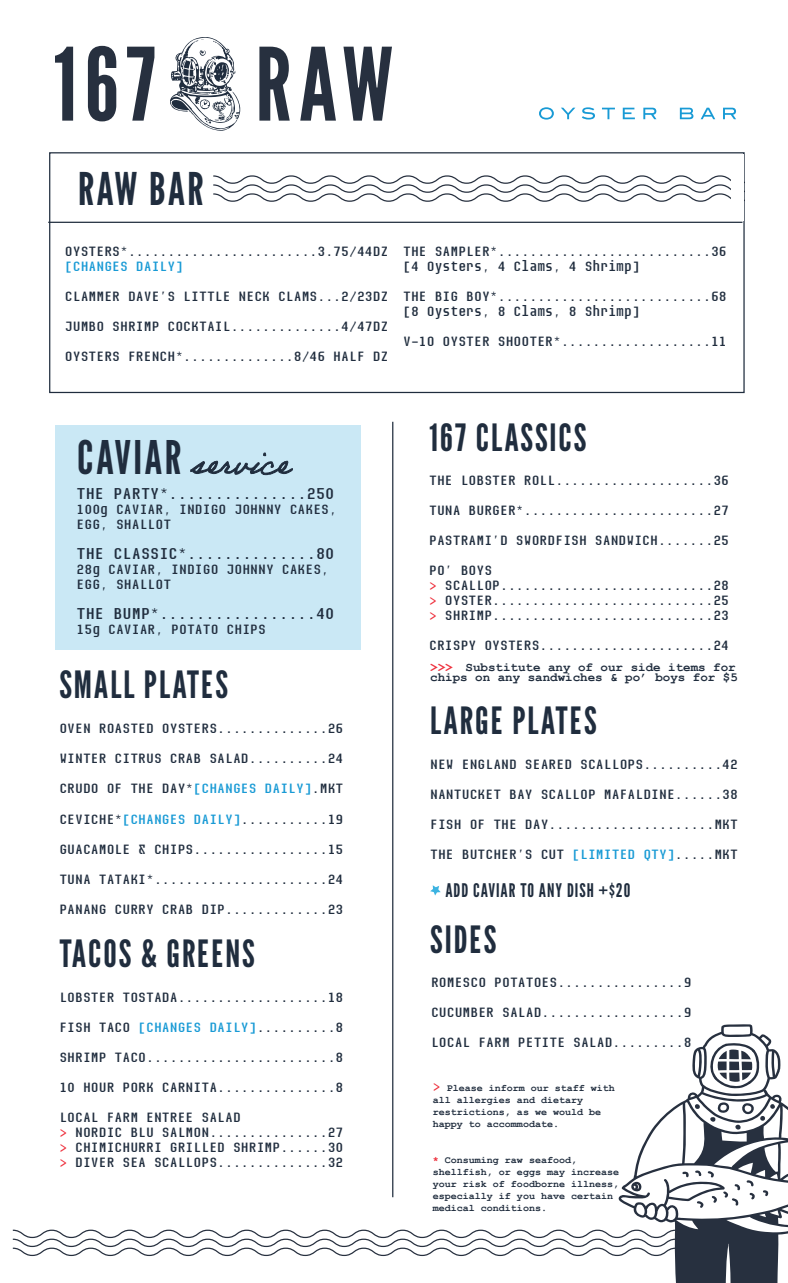
<style>
.page{position:relative;width:788px;height:1283px;background:#fff}
.page>*{position:absolute;margin:0;border:0;box-sizing:border-box;transform-origin:0 0}
.t1{font:46.25px "League Gothic";letter-spacing:.05em;color:#202d3e}
.t2{font:45px "League Gothic";letter-spacing:.05em;color:#202d3e}
.t3{font:37.5px "League Gothic";letter-spacing:.05em;color:#202d3e}
.t4{font:18.75px "League Gothic";letter-spacing:.05em;color:#202d3e}
.t5{font:17.5px "Audimat Mono";color:#202d3e}
.t6{font:15px/30px "Audimat Mono";color:#202d3e;text-align:justify}
.t7{font:15px "Audimat Mono";color:#189ad5}
.t8{font:700 12.5px/10px "Courier New";color:#202d3e}
.t9{font:700 10px/12px "Courier New";color:#202d3e}
.s1{color:#189ad5}
.s2{color:#ee2f3c}
.s3{font-family:"Audimat Mono";font-weight:400;font-size:15px;color:#ee2f3c}
</style>
<div class="page">
<svg style="left:539px;top:107px;width:15px;height:13px"></svg>
<svg style="left:561px;top:108px;width:14px;height:11px"></svg>
<svg style="left:582px;top:107px;width:13px;height:12px"></svg>
<svg style="left:602px;top:108px;width:13px;height:11px"></svg>
<svg style="left:622px;top:108px;width:12px;height:11px"></svg>
<svg style="left:643px;top:108px;width:13px;height:11px"></svg>
<svg style="left:679px;top:108px;width:14px;height:11px"></svg>
<svg style="left:700px;top:108px;width:15px;height:11px"></svg>
<svg style="left:723px;top:108px;width:13px;height:11px"></svg>
<svg style="left:55px;top:47px;width:18px;height:74px"></svg>
<svg style="left:88px;top:46px;width:28px;height:75px"></svg>
<svg style="left:127px;top:47px;width:27px;height:74px"></svg>
<svg style="left:259px;top:47px;width:31px;height:74px"></svg>
<svg style="left:300px;top:47px;width:36px;height:74px"></svg>
<svg style="left:343px;top:47px;width:49px;height:74px"></svg>
<svg style="left:170px;top:37px;width:70px;height:94px"></svg>
<div style="left:49px;top:152px;width:695px;height:241px;border:1px solid #202d3e"></div>
<hr style="left:392px;top:422px;width:1px;height:775px;background:#202d3e">
<hr style="left:48px;top:222px;width:694px;height:1px;background:#202d3e">
<svg style="left:213px;top:175px;width:531px;height:27px"></svg>
<svg style="left:618px;top:1024px;width:170px;height:258px"></svg>
<svg style="left:12px;top:1229px;width:665px;height:27px"></svg>
<div style="left:730px;top:155px;width:13px;height:66px;background:#fff"></div>
<div style="left:55px;top:425px;width:306px;height:224px;background:#cae8f5"></div>
<svg style="left:190px;top:452px;width:103px;height:23px"></svg>
<svg style="left:430px;top:885px;width:10px;height:10px"></svg>
<h2 class="t2" style="left:78px;top:161px;width:127px">RAW BAR</h2>
<p class="t6" style="left:65px;top:237px;width:325px">OYSTERS*........................3.75/44DZ</p>
<p class="t7" style="left:65px;top:258px;width:120px">[CHANGES DAILY]</p>
<p class="t6" style="left:65px;top:282px;width:325px">CLAMMER DAVE’S LITTLE NECK CLAMS...2/23DZ JUMBO SHRIMP COCKTAIL..............4/47DZ OYSTERS FRENCH*..............8/46 HALF DZ</p>
<p class="t6" style="left:403px;top:244px;width:325px;line-height:15px">THE SAMPLER*...........................36 [4 Oysters, 4 Clams, 4 Shrimp]</p>
<p class="t6" style="left:403px;top:289px;width:325px;line-height:15px">THE BIG BOY*...........................68 [8 Oysters, 8 Clams, 8 Shrimp]</p>
<p class="t6" style="left:403px;top:327px;width:325px">V-1O OYSTER SHOOTER*...................11</p>
<h1 class="t1" style="left:77px;top:429px;width:106px">CAVIAR</h1>
<p class="t5" style="left:77px;top:484px;width:259px">THE PARTY*...............250</p>
<p class="t6" style="left:77px;top:502px;width:262px;line-height:15px">100g CAVIAR, INDIGO JOHNNY CAKES,<br>EGG, SHALLOT</p>
<p class="t5" style="left:77px;top:544px;width:259px">THE CLASSIC*..............80</p>
<p class="t6" style="left:77px;top:562px;width:254px;line-height:15px">28g CAVIAR, INDIGO JOHNNY CAKES,<br>EGG, SHALLOT</p>
<p class="t5" style="left:77px;top:604px;width:259px">THE BUMP*.................40</p>
<p class="t6" style="left:77px;top:615px;width:191px">15g CAVIAR, POTATO CHIPS</p>
<h3 class="t3" style="left:59px;top:661px;width:170px">SMALL PLATES</h3>
<p class="t6" style="left:59px;top:714px;width:286px">OVEN ROASTED OYSTERS..............26<br>WINTER CITRUS CRAB SALAD..........24<br>CRUDO OF THE DAY*<span class="s1">[CHANGES DAILY]</span>.MKT CEVICHE*<span class="s1">[CHANGES DAILY]</span>...........19<br>GUACAMOLE &amp; CHIPS.................15<br>TUNA TATAKI*......................24<br>PANANG CURRY CRAB DIP.............23</p>
<h3 class="t3" style="left:59px;top:930px;width:197px">TACOS &amp; GREENS</h3>
<p class="t6" style="left:59px;top:982px;width:286px">LOBSTER TOSTADA...................18<br>FISH TACO <span class="s1">[CHANGES DAILY]</span>..........8<br>SHRIMP TACO........................8<br>10 HOUR PORK CARNITA...............8<br>LOCAL FARM ENTREE SALAD</p>
<p class="t6" style="left:59px;top:1124px;width:286px;line-height:15px"><span class="s2">&gt;</span> NORDIC BLU SALMON...............27 <span class="s2">&gt;</span> CHIMICHURRI GRILLED SHRIMP......30 <span class="s2">&gt;</span> DIVER SEA SCALLOPS..............32</p>
<h3 class="t3" style="left:429px;top:415px;width:159px">167 CLASSICS</h3>
<p class="t6" style="left:429px;top:465px;width:301px">THE LOBSTER ROLL....................36<br>TUNA BURGER*........................27<br>PASTRAMI’D SWORDFISH SANDWICH.......25<br>PO’ BOYS</p>
<p class="t6" style="left:429px;top:578px;width:301px;line-height:15px"><span class="s2">&gt;</span> SCALLOP...........................28 <span class="s2">&gt;</span> OYSTER............................25 <span class="s2">&gt;</span> SHRIMP............................23</p>
<p class="t6" style="left:429px;top:630px;width:301px">CRISPY OYSTERS......................24</p>
<p class="t8" style="left:430px;top:662px;width:309px"><span class="s2">&gt;&gt;&gt;</span> Substitute any of our side items for chips on any sandwiches &amp; po’ boys for $5</p>
<h3 class="t3" style="left:430px;top:698px;width:168px">LARGE PLATES</h3>
<p class="t6" style="left:430px;top:749px;width:309px">NEW ENGLAND SEARED SCALLOPS..........42<br>NANTUCKET BAY SCALLOP MAFALDINE......38<br>FISH OF THE DAY.....................MKT THE BUTCHER’S CUT <span class="s1">[LIMITED QTY]</span>.....MKT</p>
<p class="t4" style="left:445px;top:878px;width:186px">ADD CAVIAR TO ANY DISH +$20</p>
<h3 class="t3" style="left:430px;top:917px;width:68px">SIDES</h3>
<p class="t6" style="left:431px;top:967px;width:262px">ROMESCO POTATOES................9<br>CUCUMBER SALAD..................9<br>LOCAL FARM PETITE SALAD.........8</p>
<p class="t9" style="left:433px;top:1081px;width:183px"><span class="s3">&gt;</span> Please inform our staff with all allergies and dietary restrictions, as we would be happy to accommodate.</p>
<p class="t9" style="left:433px;top:1153px;width:188px"><span class="s2">*</span> Consuming raw seafood, shellfish, or eggs may increase your risk of foodborne illness, especially if you have certain medical conditions.</p>
</div>
